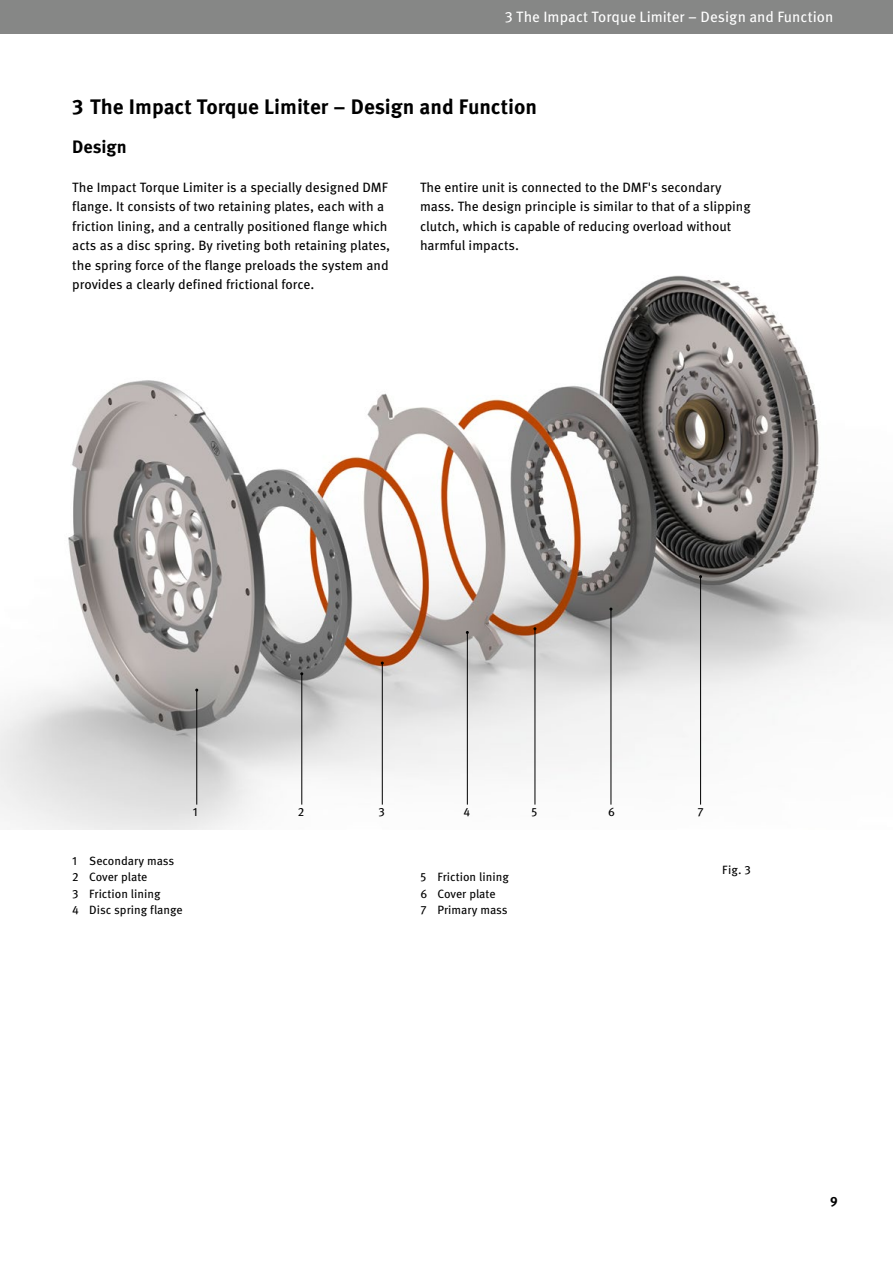
<style>
.page{position:relative;width:893px;height:1263px;background:#fff}
.page>*{position:absolute;margin:0;border:0;box-sizing:border-box;transform-origin:0 0}
.t1{font:700 21px "Meta OT";color:#000}
.t2{font:700 18px "Meta OT";color:#000}
.t3{font:15px "Meta OT";color:#fff}
.t4{font:13.5px/19.5px "Meta OT";color:#000}
.t5{font:700 13.5px "Meta OT";color:#000}
.t6{font:12px/16.5px "Meta OT";color:#000}
</style>
<div class="page">
<div style="left:0;top:0;width:893px;height:34px;background:#868786"></div>
<img style="left:0;top:275px;width:893px;height:555px">
<hr style="left:700px;top:577px;width:1px;height:227px;background:#000">
<hr style="left:611px;top:609px;width:1px;height:195px;background:#000">
<hr style="left:467px;top:632px;width:1px;height:172px;background:#000">
<hr style="left:382px;top:663px;width:1px;height:141px;background:#000">
<hr style="left:301px;top:674px;width:1px;height:130px;background:#000">
<hr style="left:196px;top:690px;width:1px;height:114px;background:#000">
<hr style="left:535px;top:629px;width:1px;height:175px;background:#000">
<p class="t3" style="left:505px;top:8px;width:330px">3 The Impact Torque Limiter – Design and Function</p>
<h1 class="t1" style="left:72px;top:93px;width:466px">3 The Impact Torque Limiter – Design and Function</h1>
<h2 class="t2" style="left:72px;top:135px;width:56px">Design</h2>
<p class="t4" style="left:72px;top:178px;width:319px">The Impact Torque Limiter is a specially designed DMF flange. It consists of two retaining plates, each with a friction lining, and a centrally positioned flange which acts as a disc spring. By riveting both retaining plates, the spring force of the flange preloads the system and provides a clearly defined frictional force.</p>
<p class="t4" style="left:420px;top:177px;width:332px">The entire unit is connected to the DMF's secondary mass. The design principle is similar to that of a slipping clutch, which is capable of reducing overload without harmful impacts.</p>
<p class="t6" style="left:193px;top:804px;width:6px">1</p>
<p class="t6" style="left:298px;top:804px;width:8px">2</p>
<p class="t6" style="left:378px;top:804px;width:8px">3</p>
<p class="t6" style="left:463px;top:804px;width:8px">4</p>
<p class="t6" style="left:531px;top:804px;width:7px">5</p>
<p class="t6" style="left:608px;top:804px;width:8px">6</p>
<p class="t6" style="left:697px;top:804px;width:8px">7</p>
<p class="t6" style="left:72px;top:852px;width:112px">1 Secondary mass<br>2 Cover plate<br>3 Friction lining<br>4 Disc spring flange</p>
<p class="t6" style="left:420px;top:869px;width:90px">5 Friction lining<br>6 Cover plate<br>7 Primary mass</p>
<p class="t6" style="left:722px;top:862px;width:30px">Fig. 3</p>
<p class="t5" style="left:830px;top:1193px;width:9px">9</p>
</div>
